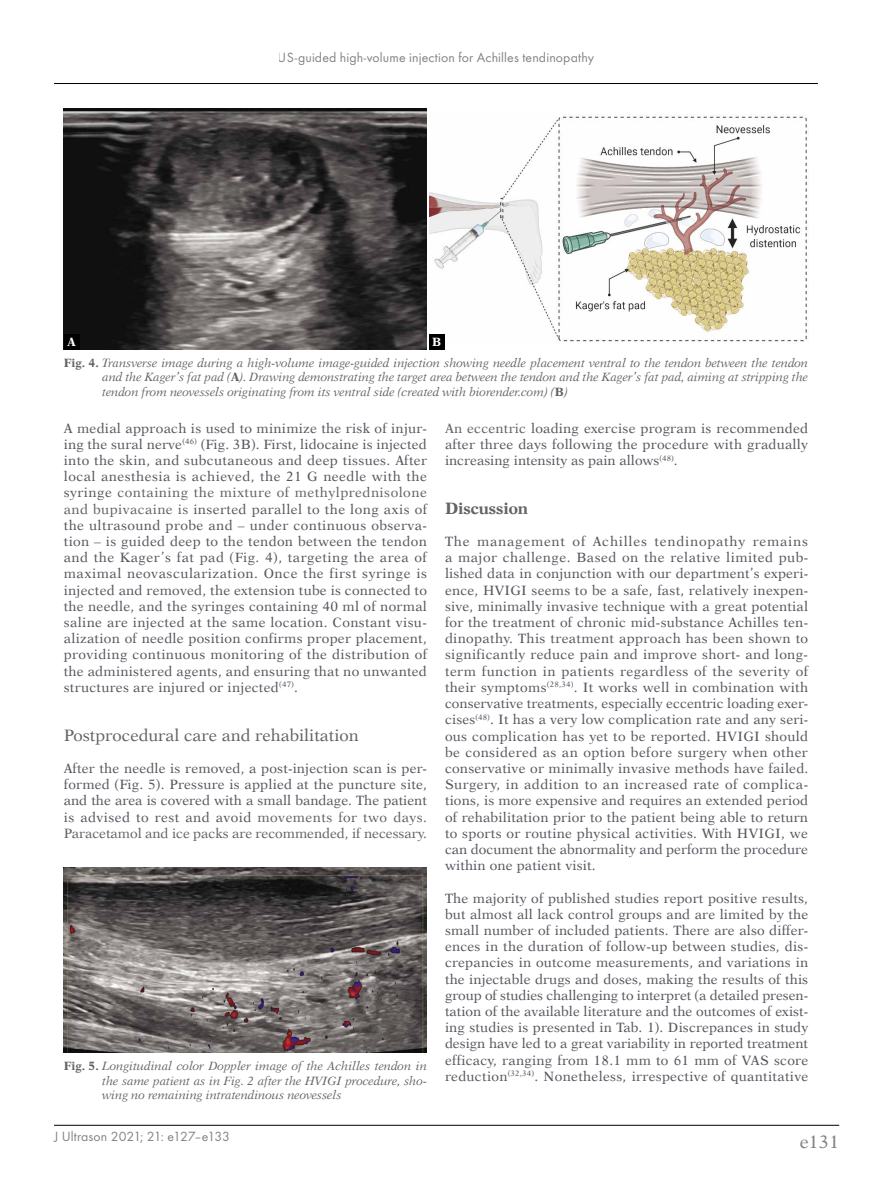
<style>
.page{position:relative;width:872px;height:1191px;background:#fff}
.page>*{position:absolute;margin:0;border:0;box-sizing:border-box;transform-origin:0 0}
.t1{font:18px "Dutch 823 EU Normal";color:#636363}
._2st_Srodtytul_PL_An{font:16.5px "Dutch 823 EU Normal";color:#636363}
._1st_Srodtytul_PL_An{font:16.5px "Dutch 823 EU Bold";color:#636363}
.t2{font:13.8px "Futura TCE";letter-spacing:.005em;color:#636363}
.BANG_-_Body_Ang{font:13.5px/16.2px "Dutch 823 EU Normal";letter-spacing:.01em;color:#56585f;text-align:justify}
.Normalny{font:12px/14.4px "Dutch 823 EU Italic";letter-spacing:-.01em;color:#636363;text-align:justify}
.Normalny-2{font:12px "Dutch 823 EU Bold";color:#fff}
.s1{font-family:"Dutch 823 EU Bold"}
.s2{color:#636363}
</style>
<div class="page">
<hr style="left:54px;top:1125px;width:785px;height:1px;background:#000">
<hr style="left:54px;top:83px;width:764px;height:1px;background:#000">
<img style="left:64px;top:108px;width:363px;height:241px">
<div style="left:64px;top:334px;width:15px;height:15px;background:#000"></div>
<img style="left:429px;top:116px;width:378px;height:227px">
<div style="left:429px;top:334px;width:15px;height:15px;background:#000"></div>
<img style="left:64px;top:867px;width:363px;height:185px">
<p class="t2" style="left:278px;top:49px;width:318px">US-guided high-volume injection for Achilles tendinopathy</p>
<p class="Normalny-2" style="left:67px;top:335px;width:10px">A</p>
<p class="Normalny-2" style="left:432px;top:335px;width:11px">B</p>
<p class="Normalny" style="left:102px;top:356px;width:707px;text-indent:-38px"><span class="s1">Fig. 4.</span> Transverse image during a high-volume image-guided injection showing needle placement ventral to the tendon between the tendon and the Kager’s fat pad (<span class="s1">A</span>). Drawing demonstrating the target area between the tendon and the Kager’s fat pad, aiming at stripping the tendon from neovessels originating from its ventral side (created with biorender.com) (<span class="s1">B</span>)</p>
<p class="BANG_-_Body_Ang" style="left:64px;top:420px;width:365px">A medial approach is used to minimize the risk of injur&shy;ing the sural nerve<sup>(46)</sup> (Fig. 3B). First, lidocaine is injected into the skin, and subcutaneous and deep tissues. After local anesthesia is achieved, the 21 G needle with the syringe <span class="s2">containing the mixture of methylprednisolone and bupivacaine is</span> inserted parallel to the long axis of the ultrasound probe and – under continuous observa&shy;tion – is guided deep to the tendon between the tendon and the Kager’s fat pad (Fig. 4), targeting the area of maximal neovascularization. Once the first syringe is injected and removed, the extension tube is connected to the needle, and the syringes containing 40 ml of normal saline are injected at the same location. Constant visu&shy;alization of needle position confirms proper placement, providing continuous monitoring of the distribution of the administered agents, and ensuring that no unwanted structures are injured or injected<sup>(47)</sup>.</p>
<p class="_2st_Srodtytul_PL_An" style="left:64px;top:724px;width:296px">Postprocedural care and rehabilitation</p>
<p class="BANG_-_Body_Ang" style="left:64px;top:760px;width:365px">After the needle is removed, a post-injection scan is per&shy;formed (Fig. 5). Pressure is applied at the puncture site, and the area is covered with a small bandage. The patient is advised to rest and avoid <span class="s2">movements for two days.<br>Paracetamol and ice packs are recommended, if necessary.</span></p>
<p class="Normalny" style="left:102px;top:1059px;width:326px;text-indent:-38px"><span class="s1">Fig. 5.</span> Longitudinal color Doppler image of the Achilles tendon in the same patient as in Fig. 2 after the HVIGI procedure, sho&shy;wing no remaining intratendinous neovessels</p>
<p class="t2" style="left:54px;top:1128px;width:177px">J Ultrason 2021; 21: e127–e133</p>
<p class="BANG_-_Body_Ang" style="left:445px;top:420px;width:365px"><span class="s2">An eccentric</span> loading exercise program is recommended after three days following the procedure with gradually increasing intensity as pain allows<sup>(48)</sup>.</p>
<p class="_1st_Srodtytul_PL_An" style="left:445px;top:498px;width:85px">Discussion</p>
<p class="BANG_-_Body_Ang" style="left:445px;top:533px;width:365px">The management of Achilles tendinopathy remains a major challenge. Based on the relative limited pub&shy;lished data in conjunction with our department’s experi&shy;ence, HVIGI seems to be a safe, fast, relatively inexpen&shy;sive, minimally invasive technique with a great potential for the treatment of chronic mid-substance Achilles ten&shy;dinopathy. This treatment approach has been shown to significantly reduce pain and improve short- and long&shy;term function in patients regardless of the severity of their symptoms<sup>(28,34)</sup>. It works well in combination with conservative treatments, especially eccentric loading exer&shy;cises<sup>(48)</sup>. It has a very low complication rate and any seri&shy;ous complication has yet to be reported. HVIGI should be considered as an option before surgery when other conservative or minimally invasive methods have failed.<br>Surgery, in addition to an increased rate of complica&shy;tions, is more expensive and requires an extended period of rehabilitation prior to the patient being able to return to sports or routine physical activities. With HVIGI, we can document the abnormality and perform the procedure within one patient visit.</p>
<p class="BANG_-_Body_Ang" style="left:445px;top:890px;width:365px">The majority of published studies report positive results, but almost all lack control groups and are limited by the small number of included patients. There are also differ&shy;ences in the duration of follow-up between studies, dis&shy;crepancies in outcome measurements, and variations in the injectable drugs and doses, making the results of this group of studies challenging to interpret (a detailed presen&shy;tation of the available literature and the outcomes of exist&shy;ing studies is presented in Tab. 1). Discrepances in study design have led to a great variability in reported treatment efficacy, ranging from 18.1 mm to 61 mm of VAS score reduction<sup>(32,34)</sup>. Nonetheless, irrespective of quantitative</p>
<h1 class="t1" style="left:799px;top:1131px;width:41px">e131</h1>
</div>
